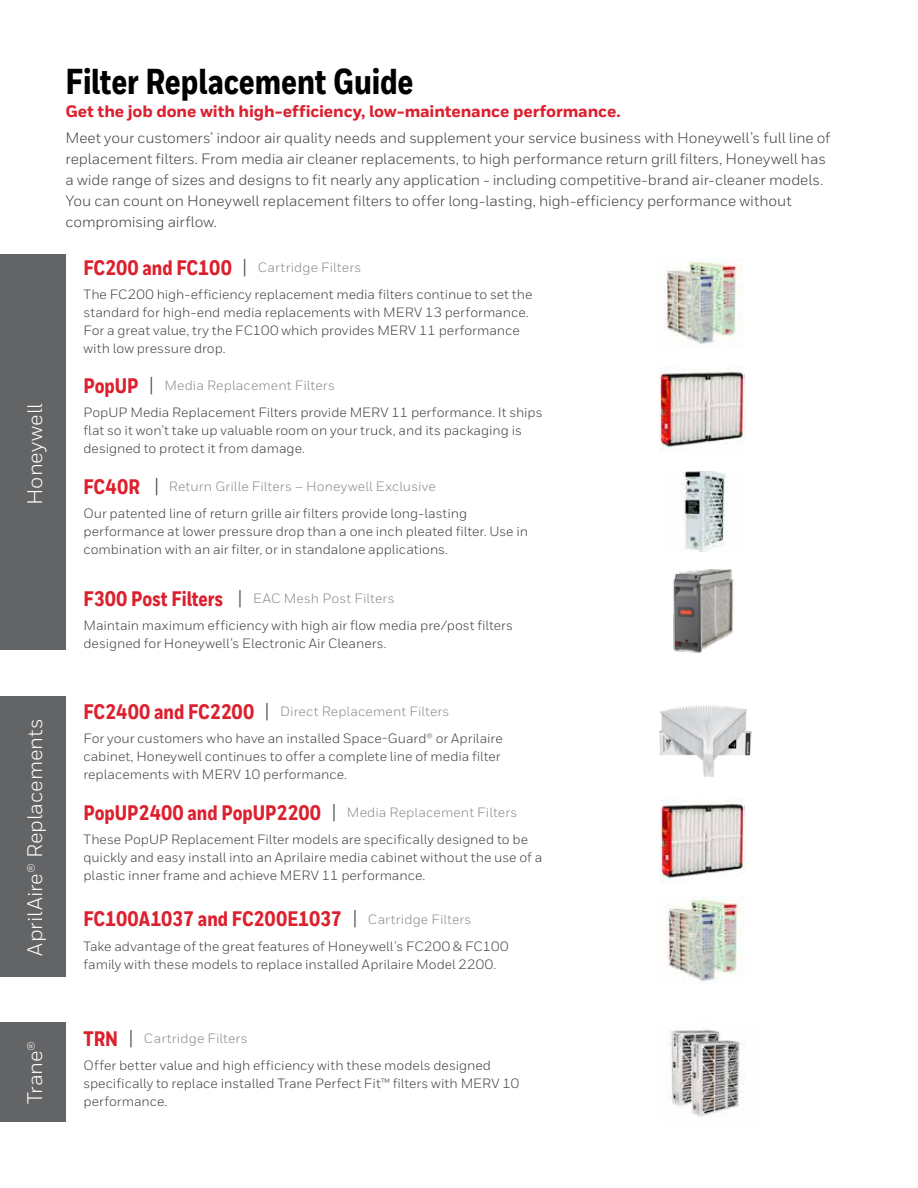
<style>
.page{position:relative;width:918px;height:1188px;background:#fff}
.page>*{position:absolute;margin:0;border:0;box-sizing:border-box;transform-origin:0 0}
.t1{font:800 36px "Honeywell Cond";letter-spacing:-.005em;color:#000}
.t2{font:800 21px "Honeywell Cond";letter-spacing:-.005em;color:#dc202e}
.t3{font:21px "Honeywell Sans";color:#fff}
.t4{font:800 16.5px "Honeywell Sans";letter-spacing:-.01em;color:#dc202e}
.t5{font:15px/21px "Honeywell Sans";letter-spacing:-.005em;color:#414042}
.t6{font:13.5px/18px "Honeywell Sans";color:#414042}
.t7{font:13.5px "Honeywell Sans";letter-spacing:.01em;color:#888a8d}
.s1{font-family:"Honeywell Cond";font-weight:800;font-size:21px;color:#dc202e}
.s2{font-size:21px;color:#414042}
.s3{font-family:"Honeywell Sans";font-weight:400;color:#414042}
.s4{font-family:"Honeywell Sans";font-weight:400;font-size:13.5px;color:#888a8d}
</style>
<div class="page">
<div style="left:0;top:1023px;width:65px;height:99px;background:#636466"></div>
<div style="left:0;top:696px;width:65px;height:281px;background:#636466"></div>
<div style="left:0;top:254px;width:65px;height:395px;background:#636466"></div>
<img style="left:666px;top:896px;width:77px;height:87px">
<img style="left:660px;top:367px;width:84px;height:84px">
<img style="left:682px;top:472px;width:44px;height:79px">
<img style="left:673px;top:569px;width:61px;height:84px">
<img style="left:659px;top:705px;width:92px;height:72px">
<img style="left:668px;top:1029px;width:77px;height:88px">
<img style="left:664px;top:259px;width:78px;height:86px">
<img style="left:660px;top:798px;width:85px;height:85px">
<h2 class="t3" style="left:22px;top:505px;width:103px;rotate:-90deg">Honeywell</h2>
<h1 class="t1" style="left:65px;top:59px;width:350px">Filter Replacement Guide</h1>
<p class="t4" style="left:65px;top:101px;width:557px">Get the job done with high-efficiency, low-maintenance performance.</p>
<p class="t5" style="left:65px;top:128px;width:767px">Meet your customers’ indoor air quality needs and supplement your service business with Honeywell’s full line of replacement filters. From media air cleaner replacements, to high performance return grill filters, Honeywell has a wide range of sizes and designs to fit nearly any application - including competitive-brand air-cleaner models.<br>You can count on Honeywell replacement filters to offer long-lasting, high-efficiency performance without compromising airflow.</p>
<p class="t7" style="left:83px;top:259px;width:279px"><span class="s1">FC200 and FC100</span> <span class="s2">|</span> Cartridge Filters</p>
<p class="t6" style="left:83px;top:286px;width:451px">The FC200 high-efficiency replacement media filters continue to set the standard for high-end media replacements with MERV 13 performance.<br>For a great value, try the FC100 which provides MERV 11 performance with low pressure drop.</p>
<p class="t7" style="left:83px;top:377px;width:253px"><span class="s1">PopUP</span> <span class="s2">|</span> Media Replacement Filters</p>
<p class="t6" style="left:83px;top:404px;width:461px">PopUP Media Replacement Filters provide MERV 11 performance. It ships flat so it won’t take up valuable room on your truck, and its packaging is designed to protect it from damage.</p>
<p class="t7" style="left:83px;top:478px;width:354px"><span class="s1">FC40R</span> <span class="s2">|</span> Return Grille Filters – Honeywell Exclusive</p>
<p class="t6" style="left:83px;top:505px;width:446px">Our patented line of return grille air filters provide long-lasting performance at lower pressure drop than a one inch pleated filter. Use in combination with an air filter, or in standalone applications.</p>
<p class="t7" style="left:83px;top:590px;width:313px"><span class="s1">F300 Post Filters</span> <span class="s2">|</span> EAC Mesh Post Filters</p>
<p class="t6" style="left:83px;top:617px;width:431px">Maintain maximum efficiency with high air flow media pre/post filters designed for Honeywell’s Electronic Air Cleaners.</p>
<h2 class="t3" style="left:22px;top:956px;width:239px;rotate:-90deg">AprilAire® Replacements</h2>
<p class="t7" style="left:83px;top:703px;width:368px"><span class="s1">FC2400 and FC2200</span> <span class="s2">|</span> Direct Replacement Filters</p>
<p class="t6" style="left:83px;top:730px;width:421px">For your customers who have an installed Space-Guard® or Aprilaire cabinet, Honeywell continues to offer a complete line of media filter replacements with MERV 10 performance.</p>
<p class="t7" style="left:83px;top:804px;width:435px"><span class="s1">PopUP2400 and PopUP2200</span> <span class="s2">|</span> Media Replacement Filters</p>
<p class="t6" style="left:83px;top:831px;width:460px">These PopUP Replacement Filter models are specifically designed to be quickly and easy install into an Aprilaire media cabinet without the use of a plastic inner frame and achieve MERV 11 performance.</p>
<h2 class="t2" style="left:83px;top:906px;width:390px">FC100A1037 and FC200E1037 <span class="s3">|</span> <span class="s4">Cartridge Filters</span></h2>
<p class="t6" style="left:83px;top:937px;width:427px">Take advantage of the great features of Honeywell’s FC200 &amp; FC100 family with these models to replace installed Aprilaire Model 2200.</p>
<h2 class="t3" style="left:22px;top:1104px;width:65px;rotate:-90deg">Trane®</h2>
<p class="t7" style="left:83px;top:1030px;width:166px"><span class="s1">TRN</span> <span class="s2">|</span> Cartridge Filters</p>
<p class="t6" style="left:83px;top:1056px;width:437px">Offer better value and high efficiency with these models designed specifically to replace installed Trane Perfect Fit™ filters with MERV 10 performance.</p>
</div>
